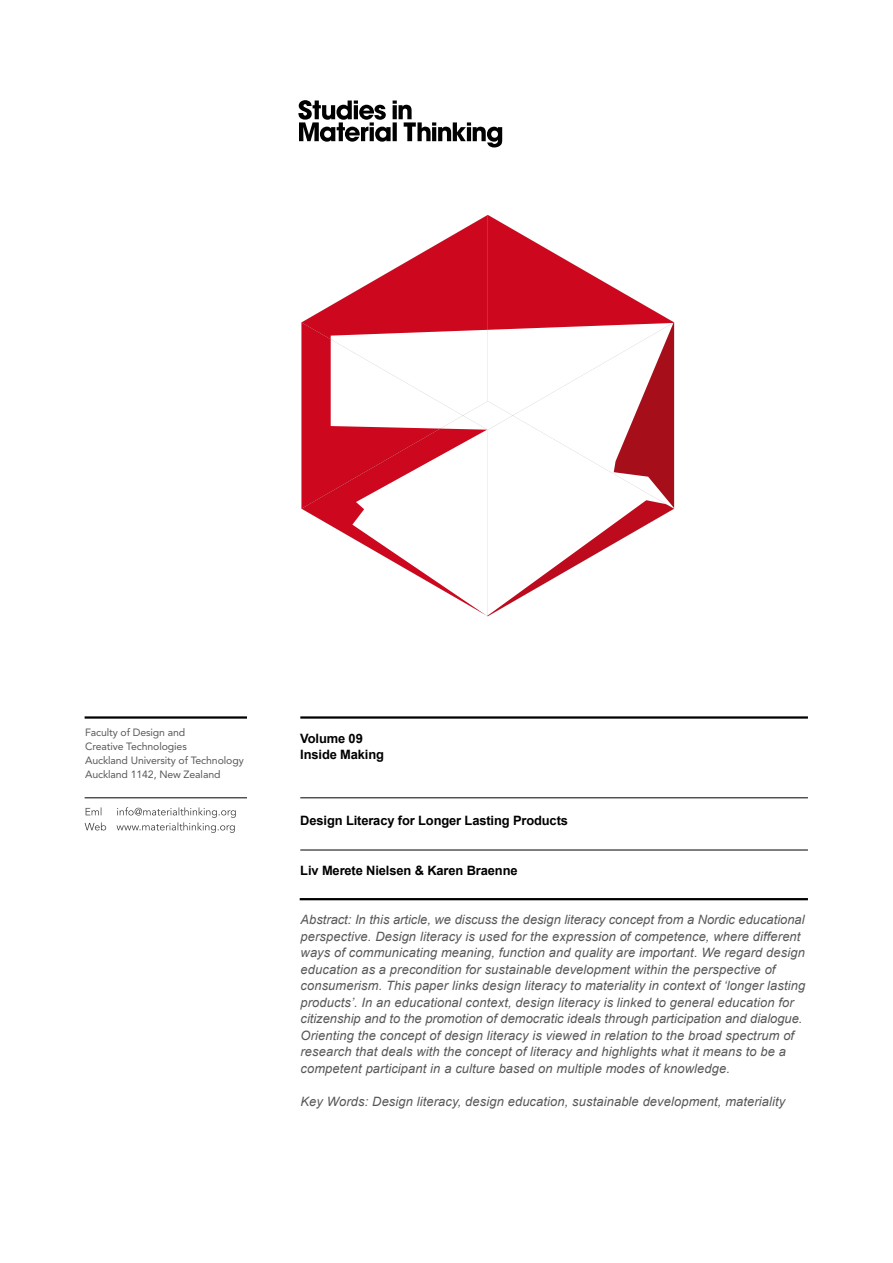
<style>
.page{position:relative;width:893px;height:1263px;background:#fff}
.page>*{position:absolute;margin:0;border:0;box-sizing:border-box;transform-origin:0 0}
.t1{font:italic 12.9px/16.5px "Arial";letter-spacing:.01em;color:#58585a}
.t2{font:700 12.9px/16.5px "Arial";letter-spacing:-.01em;color:#000}
.t3{font:10.5px/14.2px "Avenir LT";letter-spacing:-.01em;color:#58585a}
</style>
<div class="page">
<hr style="left:300px;top:797px;width:508px;height:1px;background:#000">
<hr style="left:300px;top:850px;width:508px;height:1px;background:#000">
<hr style="left:300px;top:716px;width:508px;height:3px;background:#000">
<svg style="left:298px;top:100px;width:204px;height:47px"></svg>
<svg style="left:85px;top:822px;width:21px;height:8px"></svg>
<svg style="left:86px;top:807px;width:15px;height:8px"></svg>
<svg style="left:117px;top:807px;width:119px;height:26px"></svg>
<hr style="left:85px;top:797px;width:162px;height:1px;background:#000">
<hr style="left:85px;top:716px;width:162px;height:3px;background:#000">
<hr style="left:300px;top:898px;width:508px;height:2px;background:#000">
<svg style="left:301px;top:215px;width:373px;height:401px"></svg>
<p class="t3" style="left:85px;top:725px;width:160px">Faculty of Design and<br>Creative Technologies<br>Auckland University of Technology<br>Auckland 1142, New Zealand</p>
<p class="t2" style="left:300px;top:730px;width:85px">Volume 09<br>Inside Making</p>
<p class="t2" style="left:300px;top:813px;width:269px">Design Literacy for Longer Lasting Products</p>
<p class="t2" style="left:300px;top:862px;width:219px">Liv Merete Nielsen &amp; Karen Braenne</p>
<p class="t1" style="left:301px;top:911px;width:506px">Abstract: In this article, we discuss the design literacy concept from a Nordic educational perspective. Design literacy is used for the expression of competence, where different ways of communicating meaning, function and quality are important. We regard design education as a precondition for sustainable development within the perspective of consumerism. This paper links design literacy to materiality in context of ‘longer lasting products’. In an educational context, design literacy is linked to general education for citizenship and to the promotion of democratic ideals through participation and dialogue.<br>Orienting the concept of design literacy is viewed in relation to the broad spectrum of research that deals with the concept of literacy and highlights what it means to be a competent participant in a culture based on multiple modes of knowledge.</p>
<p class="t1" style="left:301px;top:1093px;width:486px">Key Words: Design literacy, design education, sustainable development, materiality</p>
</div>
